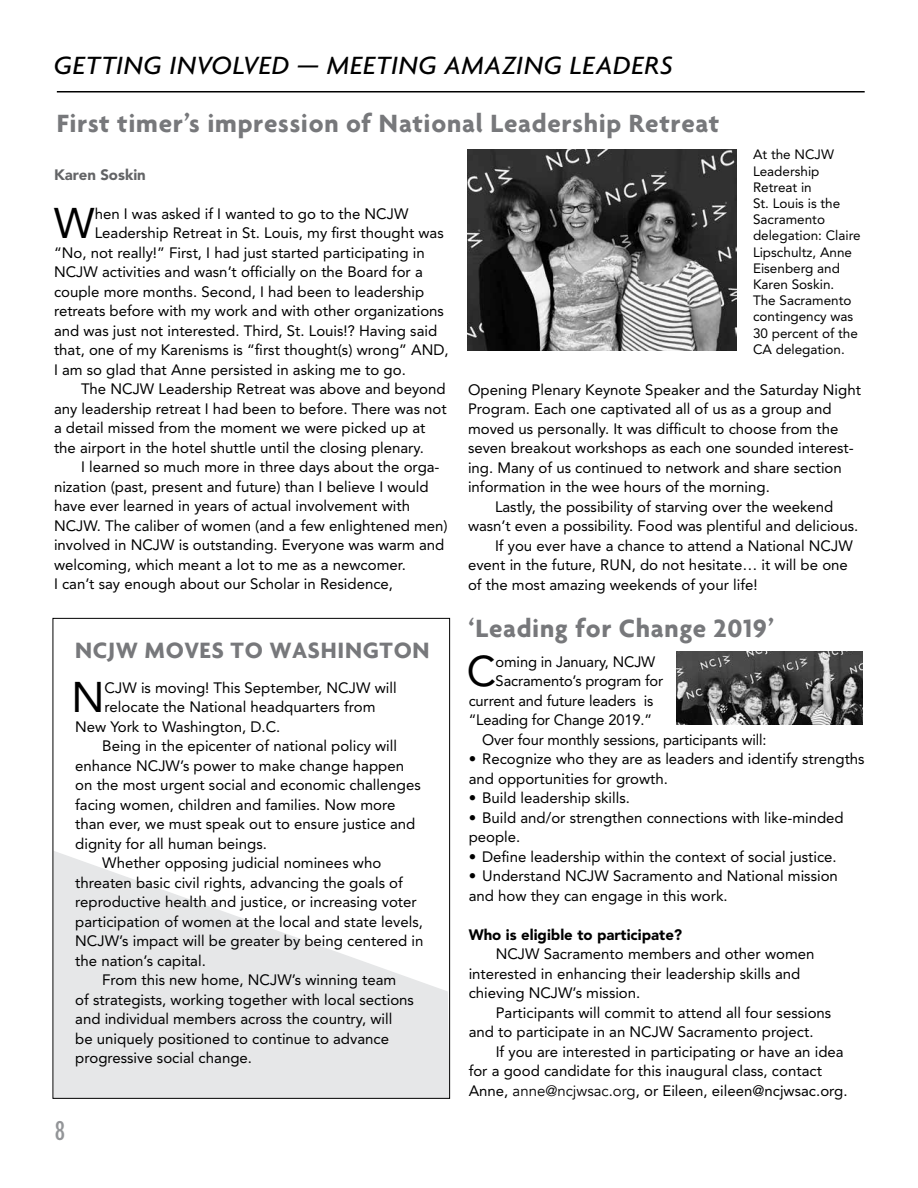
<style>
.page{position:relative;width:918px;height:1188px;background:#fff}
.page>*{position:absolute;margin:0;border:0;box-sizing:border-box;transform-origin:0 0}
.t1{font:42.6px "Avenir";color:#000}
.t2{font:700 27px "Agenda";letter-spacing:.025em;color:#77787b}
.t3{font:italic 500 27px "Agenda";letter-spacing:.025em;color:#000}
.t4{font:500 27px "Gotham Condensed";color:#939598}
.t5{font:700 24px "Agenda";letter-spacing:.03em;color:#77787b}
.t6{font:15px/19.5px "Avenir";color:#000}
.t7{font:900 15px "Avenir";color:#000}
.t8{font:900 15px "Avenir";color:#636466}
.t9{font:13.5px/16.2px "Avenir";color:#000}
.s1{font-style:inherit}
</style>
<div class="page">
<hr style="left:57px;top:91px;width:808px;height:2px;background:#000">
<img style="left:467px;top:149px;width:270px;height:202px">
<svg style="left:55px;top:851px;width:393px;height:246px;fill:#e6e7e8"></svg>
<img style="left:677px;top:651px;width:186px;height:74px">
<h2 class="t3" style="left:54px;top:49px;width:621px">GETTING INVOLVED — MEETING AMAZING LEADERS</h2>
<h2 class="t2" style="left:57px;top:107px;width:664px">First timer’s impression of National Leadership Retreat</h2>
<p class="t8" style="left:54px;top:166px;width:93px">Karen Soskin</p>
<h1 class="t1" style="left:54px;top:199px;width:42px">W</h1>
<p class="t6" style="left:95px;top:204px;width:315px">hen I was asked if I wanted to go to the NCJW</p>
<p class="t6" style="left:95px;top:224px;width:351px">Leadership Retreat in St. Louis, my first thought was</p>
<p class="t6" style="left:54px;top:243px;width:372px">“No, not really!” First, I had just started participating in</p>
<p class="t6" style="left:54px;top:263px;width:370px">NCJW activities and wasn’t officially on the Board for a</p>
<p class="t6" style="left:54px;top:282px;width:372px">couple more months. Second, I had been to leadership</p>
<p class="t6" style="left:54px;top:302px;width:391px">retreats before with my work and with other organizations</p>
<p class="t6" style="left:54px;top:321px;width:385px">and was just not interested. Third, St. Louis!? Having said</p>
<p class="t6" style="left:54px;top:341px;width:396px">that, one of my Karenisms is “first thought(s) wrong” AND,</p>
<p class="t6" style="left:54px;top:360px;width:353px">I am so glad that Anne persisted in asking me to go.</p>
<p class="t6" style="left:81px;top:380px;width:366px">The NCJW Leadership Retreat was above and beyond</p>
<p class="t6" style="left:54px;top:399px;width:394px">any leadership retreat I had been to before. There was not</p>
<p class="t6" style="left:54px;top:419px;width:373px">a detail missed from the moment we were picked up at</p>
<p class="t6" style="left:54px;top:438px;width:371px">the airport in the hotel shuttle until the closing plenary.</p>
<p class="t6" style="left:81px;top:458px;width:360px">I learned so much more in three days about the orga-</p>
<p class="t6" style="left:54px;top:477px;width:376px">nization (past, present and future) than I believe I would</p>
<p class="t6" style="left:54px;top:497px;width:358px">have ever learned in years of actual involvement with</p>
<p class="t6" style="left:54px;top:516px;width:395px">NCJW. The caliber of women (and a few enlightened men)</p>
<p class="t6" style="left:54px;top:536px;width:392px">involved in NCJW is outstanding. Everyone was warm and</p>
<p class="t6" style="left:54px;top:555px;width:353px">welcoming, which meant a lot to me as a newcomer.</p>
<p class="t6" style="left:54px;top:575px;width:341px">I can’t say enough about our Scholar in Residence,</p>
<h3 class="t5" style="left:75px;top:635px;width:356px">NCJW MOVES TO WASHINGTON</h3>
<h1 class="t1" style="left:72px;top:673px;width:35px">N</h1>
<p class="t6" style="left:105px;top:678px;width:294px">CJW is moving! This September, NCJW will</p>
<p class="t6" style="left:105px;top:697px;width:273px">relocate the National headquarters from</p>
<p class="t6" style="left:75px;top:717px;width:207px">New York to Washington, D.C.</p>
<p class="t6" style="left:102px;top:736px;width:296px">Being in the epicenter of national policy will</p>
<p class="t6" style="left:75px;top:756px;width:330px">enhance NCJW’s power to make change happen</p>
<p class="t6" style="left:75px;top:775px;width:347px">on the most urgent social and economic challenges</p>
<p class="t6" style="left:75px;top:795px;width:322px">facing women, children and families. Now more</p>
<p class="t6" style="left:75px;top:814px;width:342px">than ever, we must speak out to ensure justice and</p>
<p class="t6" style="left:75px;top:834px;width:193px">dignity for all human beings.</p>
<p class="t6" style="left:102px;top:853px;width:281px">Whether opposing judicial nominees who</p>
<p class="t6" style="left:75px;top:873px;width:329px">threaten basic civil rights, advancing the goals of</p>
<p class="t6" style="left:75px;top:892px;width:343px">reproductive health and justice, or increasing voter</p>
<p class="t6" style="left:75px;top:912px;width:349px">participation of women at the local and state levels,</p>
<p class="t6" style="left:75px;top:931px;width:350px">NCJW’s impact will be greater by being centered in</p>
<p class="t6" style="left:75px;top:951px;width:132px">the nation’s capital.</p>
<p class="t6" style="left:102px;top:970px;width:296px">From this new home, NCJW’s winning team</p>
<p class="t6" style="left:75px;top:990px;width:340px">of strategists, working together with local sections</p>
<p class="t6" style="left:75px;top:1009px;width:319px">and individual members across the country, will</p>
<p class="t6" style="left:75px;top:1029px;width:315px">be uniquely positioned to continue to advance</p>
<p class="t6" style="left:75px;top:1048px;width:178px">progressive social change.</p>
<h2 class="t4" style="left:55px;top:1116px;width:11px">8</h2>
<p class="t9" style="left:753px;top:147px;width:109px">At the NCJW<br>Leadership<br>Retreat in<br>St. Louis is the<br>Sacramento delegation: Claire<br>Lipschultz, Anne<br>Eisenberg and<br>Karen Soskin.<br>The Sacramento contingency was<br>30 percent of the<br>CA delegation.</p>
<p class="t6" style="left:468px;top:380px;width:394px">Opening Plenary Keynote Speaker and the Saturday Night</p>
<p class="t6" style="left:468px;top:399px;width:365px">Program. Each one captivated all of us as a group and</p>
<p class="t6" style="left:468px;top:419px;width:372px">moved us personally. It was difficult to choose from the</p>
<p class="t6" style="left:468px;top:438px;width:387px">seven breakout workshops as each one sounded interest-</p>
<p class="t6" style="left:468px;top:458px;width:375px">ing. Many of us continued to network and share section</p>
<p class="t6" style="left:468px;top:477px;width:303px">information in the wee hours of the morning.</p>
<p class="t6" style="left:495px;top:497px;width:340px">Lastly, the possibility of starving over the weekend</p>
<p class="t6" style="left:468px;top:516px;width:392px">wasn’t even a possibility. Food was plentiful and delicious.</p>
<p class="t6" style="left:495px;top:536px;width:359px">If you ever have a chance to attend a National NCJW</p>
<p class="t6" style="left:468px;top:555px;width:381px">event in the future, RUN, do not hesitate… it will be one</p>
<p class="t6" style="left:468px;top:575px;width:291px">of the most amazing weekends of your life!</p>
<h2 class="t2" style="left:469px;top:612px;width:307px">‘Leading for Change 2019’</h2>
<h1 class="t1" style="left:467px;top:647px;width:31px">C</h1>
<p class="t6" style="left:496px;top:652px;width:161px">oming in January, NCJW</p>
<p class="t6" style="left:496px;top:671px;width:169px">Sacramento’s program for</p>
<p class="t6" style="left:469px;top:691px;width:186px">current and future leaders is</p>
<p class="t6" style="left:469px;top:710px;width:185px">“Leading for Change 2019.”</p>
<p class="t6" style="left:482px;top:730px;width:286px">Over four monthly sessions, participants will:</p>
<p class="t6" style="left:469px;top:749px;width:398px">• Recognize who they are as leaders and identify strengths and opportunities for growth.</p>
<p class="t6" style="left:469px;top:788px;width:163px">• Build leadership skills.</p>
<p class="t6" style="left:469px;top:808px;width:377px">• Build and/or strengthen connections with like-minded people.</p>
<p class="t6" style="left:469px;top:847px;width:370px">• Define leadership within the context of social justice.</p>
<p class="t6" style="left:469px;top:866px;width:371px">• Understand NCJW Sacramento and National mission and how they can engage in this work.</p>
<p class="t7" style="left:469px;top:925px;width:215px">Who is eligible to participate?</p>
<p class="t6" style="left:469px;top:944px;width:347px;text-indent:27px">NCJW Sacramento members and other women interested in enhancing their leadership skills and chieving NCJW’s mission.</p>
<p class="t6" style="left:469px;top:1003px;width:364px;text-indent:27px">Participants will commit to attend all four sessions and to participate in an NCJW Sacramento project.</p>
<p class="t6" style="left:469px;top:1042px;width:380px;text-indent:27px">If you are interested in participating or have an idea for a good candidate for this inaugural class, contact<br>Anne, <span class="s1">anne@ncjwsac.org</span>, or Eileen, eileen@ncjwsac.org.</p>
</div>
